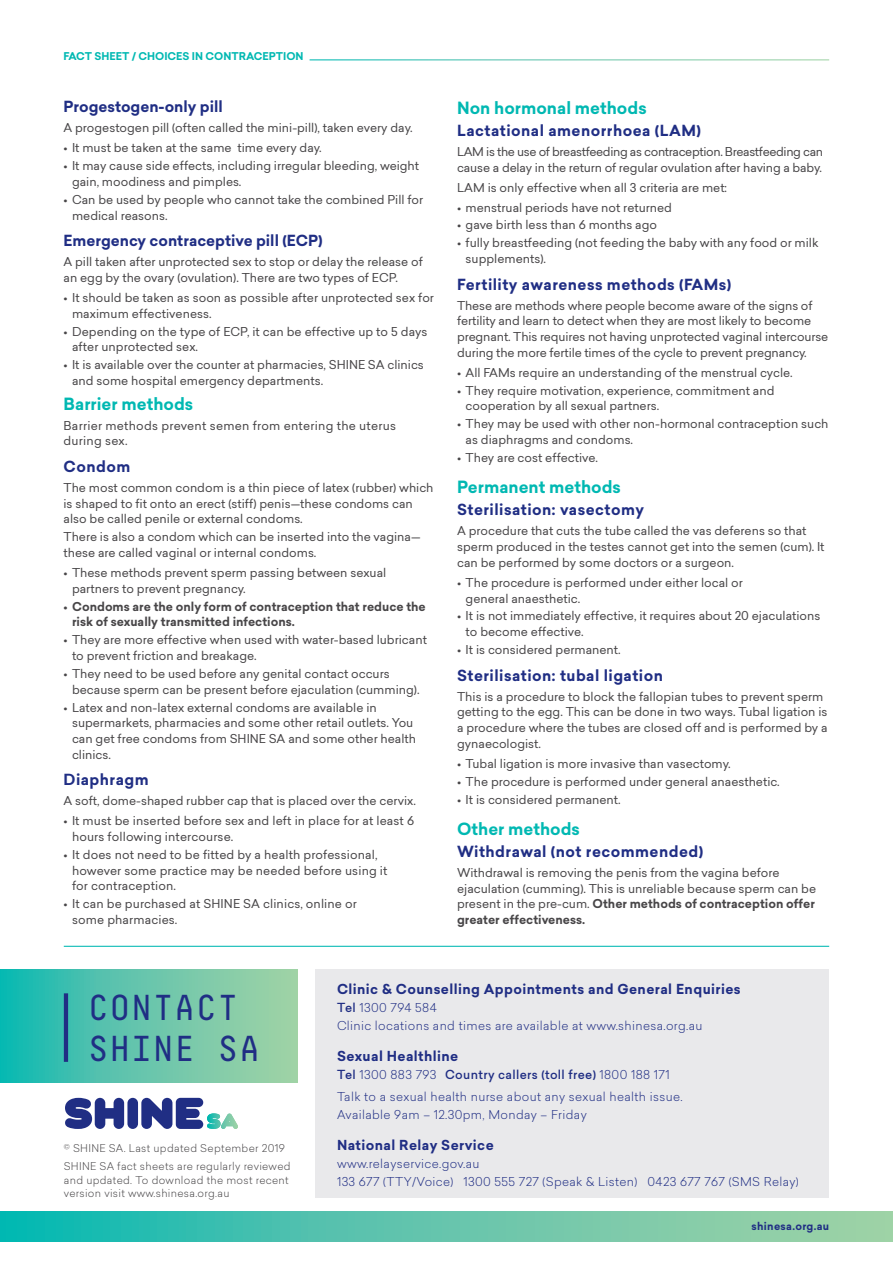
<style>
.page{position:relative;width:893px;height:1263px;background:#fff}
.page>*{position:absolute;margin:0;border:0;box-sizing:border-box;transform-origin:0 0}
.t1{font:36px/40.5px "Decima Mono";color:#202e84}
.t2{font:700 16.5px "Sailec";color:#00b8b2}
.t3{font:700 15px "Sailec";letter-spacing:.03em;color:#202e84}
.t4{font:700 15px "Sailec";color:#202e84}
.t5{font:700 13.5px "Sailec";letter-spacing:.03em;color:#202e84}
.t6{font:12px/15.8px "Sailec";color:#484648}
.t7{font:300 12px/18px "Sailec";letter-spacing:.03em;color:#202e84}
.t8{font:12px/15.8px "Sailec";letter-spacing:-.03em;color:#484648}
.t9{font:700 12px/15.8px "Sailec";color:#484648}
.t10{font:12px/15.8px "Sailec";letter-spacing:.02em;color:#484648}
.t11{font:300 10.5px/17.7px "Sailec";letter-spacing:.03em;color:#484648}
.t12{font:700 10.5px "Sailec";color:#00b8b2}
.t13{font:700 10.5px "Sailec";letter-spacing:.03em;color:#202e84}
.s1{font-weight:700}
.s2{font-weight:500}
</style>
<div class="page">
<svg style="left:0;top:1211px;width:893px;height:31px;background:#5dc5ac"></svg>
<hr style="left:64px;top:946px;width:765px;height:1px;background:#00b8b2">
<svg style="left:0;top:969px;width:298px;height:113px;background:#61c5ac"></svg>
<div style="left:315px;top:969px;width:514px;height:229px;background:#e9e9eb"></div>
<hr style="left:64px;top:993px;width:4px;height:69px;background:#202e84">
<div style="left:127px;top:1098px;width:11px;height:31px;background:#202e84;border-radius:5px"></div>
<svg style="left:65px;top:1098px;width:59px;height:31px"></svg>
<svg style="left:141px;top:1098px;width:97px;height:31px"></svg>
<p class="t12" style="left:64px;top:48px;width:242px">FACT SHEET / CHOICES IN CONTRACEPTION</p>
<p class="t4" style="left:64px;top:96px;width:161px">Progestogen-only pill</p>
<p class="t6" style="left:64px;top:120px;width:351px">A progestogen pill (often called the mini-pill), taken every day.</p>
<p class="t6" style="left:64px;top:140px;width:260px">• It must be taken at the same time every day.</p>
<p class="t6" style="left:72px;top:158px;width:349px;text-indent:-9px">• It may cause side effects, including irregular bleeding, weight gain, moodiness and pimples.</p>
<p class="t6" style="left:72px;top:192px;width:353px;text-indent:-9px">• Can be used by people who cannot take the combined Pill for medical reasons.</p>
<p class="t4" style="left:64px;top:230px;width:261px">Emergency contraceptive pill (ECP)</p>
<p class="t6" style="left:64px;top:254px;width:361px">A pill taken after unprotected sex to stop or delay the release of an egg by the ovary (ovulation). There are two types of ECP.</p>
<p class="t6" style="left:72px;top:290px;width:364px;text-indent:-9px">• It should be taken as soon as possible after unprotected sex for maximum effectiveness.</p>
<p class="t6" style="left:72px;top:323px;width:357px;text-indent:-9px">• Depending on the type of ECP, it can be effective up to 5 days after unprotected sex.</p>
<p class="t6" style="left:72px;top:357px;width:353px;text-indent:-9px">• It is available over the counter at pharmacies, SHINE SA clinics and some hospital emergency departments.</p>
<h2 class="t2" style="left:64px;top:392px;width:131px">Barrier methods</h2>
<p class="t10" style="left:64px;top:417px;width:334px">Barrier methods prevent semen from entering the uterus during sex.</p>
<p class="t3" style="left:64px;top:456px;width:68px">Condom</p>
<p class="t6" style="left:64px;top:479px;width:372px">The most common condom is a thin piece of latex (rubber) which is shaped to fit onto an erect (stiff) penis—these condoms can also be called penile or external condoms.</p>
<p class="t6" style="left:64px;top:529px;width:359px">There is also a condom which can be inserted into the vagina— these are called vaginal or internal condoms.</p>
<p class="t6" style="left:72px;top:565px;width:316px;text-indent:-9px">• These methods prevent sperm passing between sexual partners to prevent pregnancy.</p>
<p class="t9" style="left:72px;top:598px;width:355px;text-indent:-9px">• Condoms are the only form of contraception that reduce the risk of sexually transmitted infections.</p>
<p class="t6" style="left:72px;top:632px;width:356px;text-indent:-9px">• They are more effective when used with water-based lubricant to prevent friction and breakage.</p>
<p class="t6" style="left:72px;top:665px;width:349px;text-indent:-9px">• They need to be used before any genital contact occurs because sperm can be present before ejaculation (cumming).</p>
<p class="t6" style="left:72px;top:699px;width:346px;text-indent:-9px">• Latex and non-latex external condoms are available in supermarkets, pharmacies and some other retail outlets. You can get free condoms from SHINE SA and some other health clinics.</p>
<p class="t3" style="left:64px;top:769px;width:87px">Diaphragm</p>
<p class="t6" style="left:64px;top:793px;width:354px">A soft, dome-shaped rubber cap that is placed over the cervix.</p>
<p class="t6" style="left:72px;top:813px;width:344px;text-indent:-9px">• It must be inserted before sex and left in place for at least 6 hours following intercourse.</p>
<p class="t6" style="left:72px;top:846px;width:317px;text-indent:-9px">• It does not need to be fitted by a health professional, however some practice may be needed before using it for contraception.</p>
<p class="t6" style="left:72px;top:896px;width:286px;text-indent:-9px">• It can be purchased at SHINE SA clinics, online or some pharmacies.</p>
<h2 class="t2" style="left:457px;top:96px;width:191px">Non hormonal methods</h2>
<p class="t3" style="left:457px;top:120px;width:245px">Lactational amenorrhoea (LAM)</p>
<p class="t8" style="left:457px;top:143px;width:368px">LAM is the use of breastfeeding as contraception. Breastfeeding can cause a delay in the return of regular ovulation after having a baby.</p>
<p class="t6" style="left:457px;top:179px;width:271px">LAM is only effective when all 3 criteria are met:</p>
<p class="t6" style="left:457px;top:199px;width:216px">• menstrual periods have not returned</p>
<p class="t6" style="left:457px;top:217px;width:201px">• gave birth less than 6 months ago</p>
<p class="t6" style="left:466px;top:235px;width:354px;text-indent:-9px">• fully breastfeeding (not feeding the baby with any food or milk supplements).</p>
<p class="t3" style="left:457px;top:273px;width:276px">Fertility awareness methods (FAMs)</p>
<p class="t6" style="left:457px;top:297px;width:373px">These are methods where people become aware of the signs of fertility and learn to detect when they are most likely to become pregnant. This requires not having unprotected vaginal intercourse during the more fertile times of the cycle to prevent pregnancy.</p>
<p class="t6" style="left:457px;top:364px;width:337px">• All FAMs require an understanding of the menstrual cycle.</p>
<p class="t6" style="left:466px;top:382px;width:310px;text-indent:-9px">• They require motivation, experience, commitment and cooperation by all sexual partners.</p>
<p class="t6" style="left:466px;top:416px;width:364px;text-indent:-9px">• They may be used with other non-hormonal contraception such as diaphragms and condoms.</p>
<p class="t6" style="left:457px;top:450px;width:142px">• They are cost effective.</p>
<h2 class="t2" style="left:457px;top:475px;width:165px">Permanent methods</h2>
<p class="t3" style="left:457px;top:499px;width:188px">Sterilisation: vasectomy</p>
<p class="t6" style="left:457px;top:523px;width:369px">A procedure that cuts the tube called the vas deferens so that sperm produced in the testes cannot get into the semen (cum). It can be performed by some doctors or a surgeon.</p>
<p class="t6" style="left:466px;top:574px;width:279px;text-indent:-9px">• The procedure is performed under either local or general anaesthetic.</p>
<p class="t6" style="left:466px;top:608px;width:356px;text-indent:-9px">• It is not immediately effective, it requires about 20 ejaculations to become effective.</p>
<p class="t6" style="left:457px;top:642px;width:165px">• It is considered permanent.</p>
<p class="t3" style="left:457px;top:664px;width:207px">Sterilisation: tubal ligation</p>
<p class="t6" style="left:457px;top:688px;width:372px">This is a procedure to block the fallopian tubes to prevent sperm getting to the egg. This can be done in two ways. Tubal ligation is a procedure where the tubes are closed off and is performed by a gynaecologist.</p>
<p class="t6" style="left:457px;top:755px;width:275px">• Tubal ligation is more invasive than vasectomy.</p>
<p class="t6" style="left:457px;top:773px;width:324px">• The procedure is performed under general anaesthetic.</p>
<p class="t6" style="left:457px;top:791px;width:165px">• It is considered permanent.</p>
<h2 class="t2" style="left:457px;top:817px;width:124px">Other methods</h2>
<p class="t3" style="left:457px;top:841px;width:248px">Withdrawal (not recommended)</p>
<p class="t6" style="left:457px;top:864px;width:361px">Withdrawal is removing the penis from the vagina before ejaculation (cumming). This is unreliable because sperm can be present in the pre-cum. <span class="s1">Other methods of contraception offer greater effectiveness.</span></p>
<h1 class="t1" style="left:88px;top:987px;width:174px">CONTACT<br>SHINE SA</h1>
<p class="t11" style="left:64px;top:1139px;width:228px">© SHINE SA. Last updated September 2019<br>SHINE SA fact sheets are regularly reviewed</p>
<p class="t11" style="left:64px;top:1173px;width:226px;line-height:13.5px">and updated. To download the most recent version visit www.shinesa.org.au</p>
<p class="t5" style="left:337px;top:979px;width:405px">Clinic &amp; Counselling Appointments and General Enquiries</p>
<p class="t7" style="left:337px;top:998px;width:367px"><span class="s2">Tel</span> 1300 794 584<br>Clinic locations and times are available at www.shinesa.org.au</p>
<p class="t5" style="left:337px;top:1046px;width:123px">Sexual Healthline</p>
<p class="t7" style="left:337px;top:1063px;width:347px;line-height:22.2px"><span class="s2">Tel</span> 1300 883 793 <span class="s2">Country callers (toll free)</span> 1800 188 171<br>Talk to a sexual health nurse about any sexual health issue.</p>
<p class="t7" style="left:337px;top:1105px;width:251px">Available 9am – 12.30pm, Monday – Friday</p>
<p class="t5" style="left:337px;top:1135px;width:158px">National Relay Service</p>
<p class="t7" style="left:337px;top:1154px;width:463px">www.relayservice.gov.au<br>133 677 (TTY/Voice) 1300 555 727 (Speak &amp; Listen) 0423 677 767 (SMS Relay)</p>
<p class="t13" style="left:751px;top:1218px;width:79px">shinesa.org.au</p>
</div>
